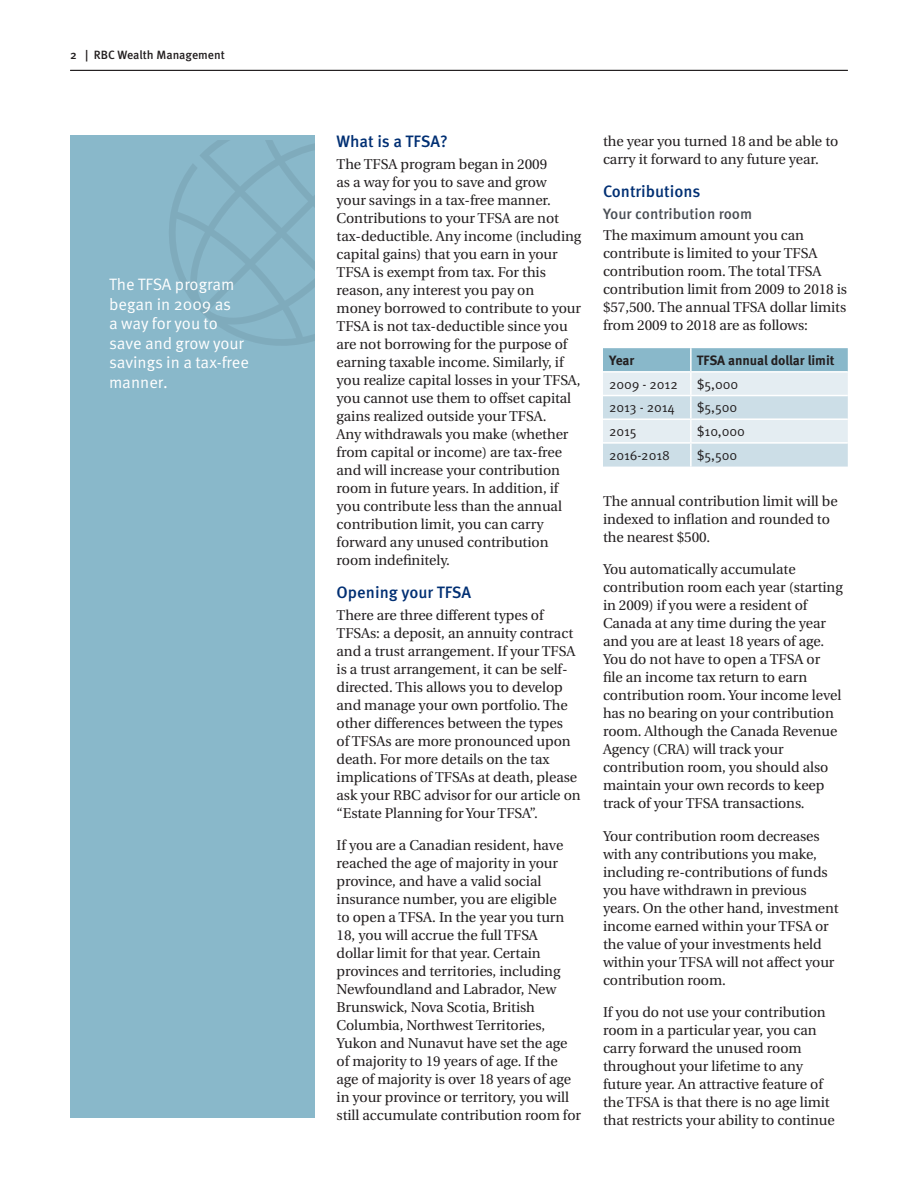
<style>
.page{position:relative;width:918px;height:1188px;background:#fff}
.page>*{position:absolute;margin:0;border:0;box-sizing:border-box;transform-origin:0 0}
._8a_-_callout_white{font:16.5px/19.5px "Meta OT Norm";color:#fff}
._4-Text_Headline{font:500 16.5px "Meta OT";color:#002f73}
._6-Subhead_L1{font:500 15px "Meta OT";color:#4a4f55}
._5-Body_Copy{font:14.25px/18px "Utopia";letter-spacing:-.005em;color:#231f20}
._5-Body_Copy-2{font:13.5px "Meta OT Norm";letter-spacing:-.005em;color:#231f20}
._5-Body_Copy-3{font:700 13.5px "Meta OT";letter-spacing:-.005em;color:#231f20}
.t1{font:500 12px "Meta OT";color:#231f20}
</style>
<div class="page">
<hr style="left:70px;top:70px;width:778px;height:1px;background:#231f20">
<div style="left:70px;top:135px;width:245px;height:983px;background:#89b8ca"></div>
<svg style="left:169px;top:140px;width:146px;height:206px"></svg>
<svg style="left:603px;top:348px;width:245px;height:119px;background:#c8dce5"></svg>
<hr style="left:690px;top:348px;width:2px;height:23px;background:#fff">
<hr style="left:603px;top:371px;width:88px;height:2px;background:#fff">
<hr style="left:691px;top:371px;width:157px;height:2px;background:#fff">
<hr style="left:690px;top:373px;width:2px;height:22px;background:#fff">
<hr style="left:603px;top:395px;width:88px;height:1px;background:#fff">
<hr style="left:691px;top:395px;width:157px;height:1px;background:#fff">
<hr style="left:690px;top:396px;width:2px;height:22px;background:#fff">
<hr style="left:603px;top:418px;width:88px;height:2px;background:#fff">
<hr style="left:691px;top:418px;width:157px;height:2px;background:#fff">
<hr style="left:690px;top:420px;width:2px;height:22px;background:#fff">
<hr style="left:603px;top:442px;width:88px;height:2px;background:#fff">
<hr style="left:691px;top:442px;width:157px;height:2px;background:#fff">
<hr style="left:690px;top:444px;width:2px;height:23px;background:#fff">
<p class="t1" style="left:70px;top:47px;width:156px">2 | RBC Wealth Management</p>
<p class="_8a_-_callout_white" style="left:109px;top:275px;width:141px">The TFSA program began in 2009 as<br>a way for you to save and grow your savings in a tax-free manner.</p>
<p class="_4-Text_Headline" style="left:337px;top:131px;width:113px">What is a TFSA?</p>
<p class="_5-Body_Copy" style="left:337px;top:155px;width:246px">The TFSA program began in 2009<br>as a way for you to save and grow<br>your savings in a tax-free manner.<br>Contributions to your TFSA are not tax-deductible. Any income (including capital gains) that you earn in your TFSA is exempt from tax. For this reason, any interest you pay on money borrowed to contribute to your TFSA is not tax-deductible since you are not borrowing for the purpose of earning taxable income. Similarly, if you realize capital losses in your TFSA, you cannot use them to offset capital gains realized outside your TFSA.<br>Any withdrawals you make (whether from capital or income) are tax-free and will increase your contribution room in future years. In addition, if you contribute less than the annual contribution limit, you can carry forward any unused contribution room indefinitely.</p>
<p class="_4-Text_Headline" style="left:337px;top:582px;width:136px">Opening your TFSA</p>
<p class="_5-Body_Copy" style="left:337px;top:606px;width:246px">There are three different types of TFSAs: a deposit, an annuity contract and a trust arrangement. If your TFSA is a trust arrangement, it can be self&shy;directed. This allows you to develop and manage your own portfolio. The other differences between the types<br>of TFSAs are more pronounced upon death. For more details on the tax implications of TFSAs at death, please ask your RBC advisor for our article on “Estate Planning for Your TFSA”.</p>
<p class="_5-Body_Copy" style="left:337px;top:836px;width:246px">If you are a Canadian resident, have reached the age of majority in your province, and have a valid social insurance number, you are eligible<br>to open a TFSA. In the year you turn 18, you will accrue the full TFSA<br>dollar limit for that year. Certain provinces and territories, including Newfoundland and Labrador, New Brunswick, Nova Scotia, British Columbia, Northwest Territories, Yukon and Nunavut have set the age of majority to 19 years of age. If the age of majority is over 18 years of age in your province or territory, you will still accumulate contribution room for</p>
<p class="_5-Body_Copy" style="left:603px;top:132px;width:237px">the year you turned 18 and be able to carry it forward to any future year.</p>
<p class="_4-Text_Headline" style="left:603px;top:181px;width:99px">Contributions</p>
<p class="_6-Subhead_L1" style="left:603px;top:204px;width:151px">Your contribution room</p>
<p class="_5-Body_Copy" style="left:603px;top:226px;width:246px">The maximum amount you can contribute is limited to your TFSA contribution room. The total TFSA contribution limit from 2009 to 2018 is $57,500. The annual TFSA dollar limits from 2009 to 2018 are as follows:</p>
<p class="_5-Body_Copy-3" style="left:609px;top:352px;width:27px">Year</p>
<p class="_5-Body_Copy-3" style="left:697px;top:352px;width:139px">TFSA annual dollar limit</p>
<p class="_5-Body_Copy-2" style="left:609px;top:376px;width:70px">2009 - 2012</p>
<p class="_5-Body_Copy-2" style="left:697px;top:376px;width:43px">$5,000</p>
<p class="_5-Body_Copy-2" style="left:609px;top:400px;width:68px">2013 - 2014</p>
<p class="_5-Body_Copy-2" style="left:697px;top:400px;width:42px">$5,500</p>
<p class="_5-Body_Copy-2" style="left:609px;top:423px;width:29px">2015</p>
<p class="_5-Body_Copy-2" style="left:697px;top:423px;width:50px">$10,000</p>
<p class="_5-Body_Copy-2" style="left:609px;top:447px;width:63px">2016-2018</p>
<p class="_5-Body_Copy-2" style="left:697px;top:447px;width:42px">$5,500</p>
<p class="_5-Body_Copy" style="left:603px;top:493px;width:236px">The annual contribution limit will be indexed to inflation and rounded to the nearest $500.</p>
<p class="_5-Body_Copy" style="left:603px;top:561px;width:241px">You automatically accumulate contribution room each year (starting in 2009) if you were a resident of Canada at any time during the year and you are at least 18 years of age.<br>You do not have to open a TFSA or file an income tax return to earn contribution room. Your income level has no bearing on your contribution room. Although the Canada Revenue Agency (CRA) will track your contribution room, you should also maintain your own records to keep track of your TFSA transactions.</p>
<p class="_5-Body_Copy" style="left:603px;top:827px;width:237px">Your contribution room decreases with any contributions you make, including re-contributions of funds you have withdrawn in previous years. On the other hand, investment income earned within your TFSA or the value of your investments held within your TFSA will not affect your contribution room.</p>
<p class="_5-Body_Copy" style="left:603px;top:1003px;width:233px">If you do not use your contribution room in a particular year, you can carry forward the unused room throughout your lifetime to any future year. An attractive feature of the TFSA is that there is no age limit that restricts your ability to continue</p>
</div>
